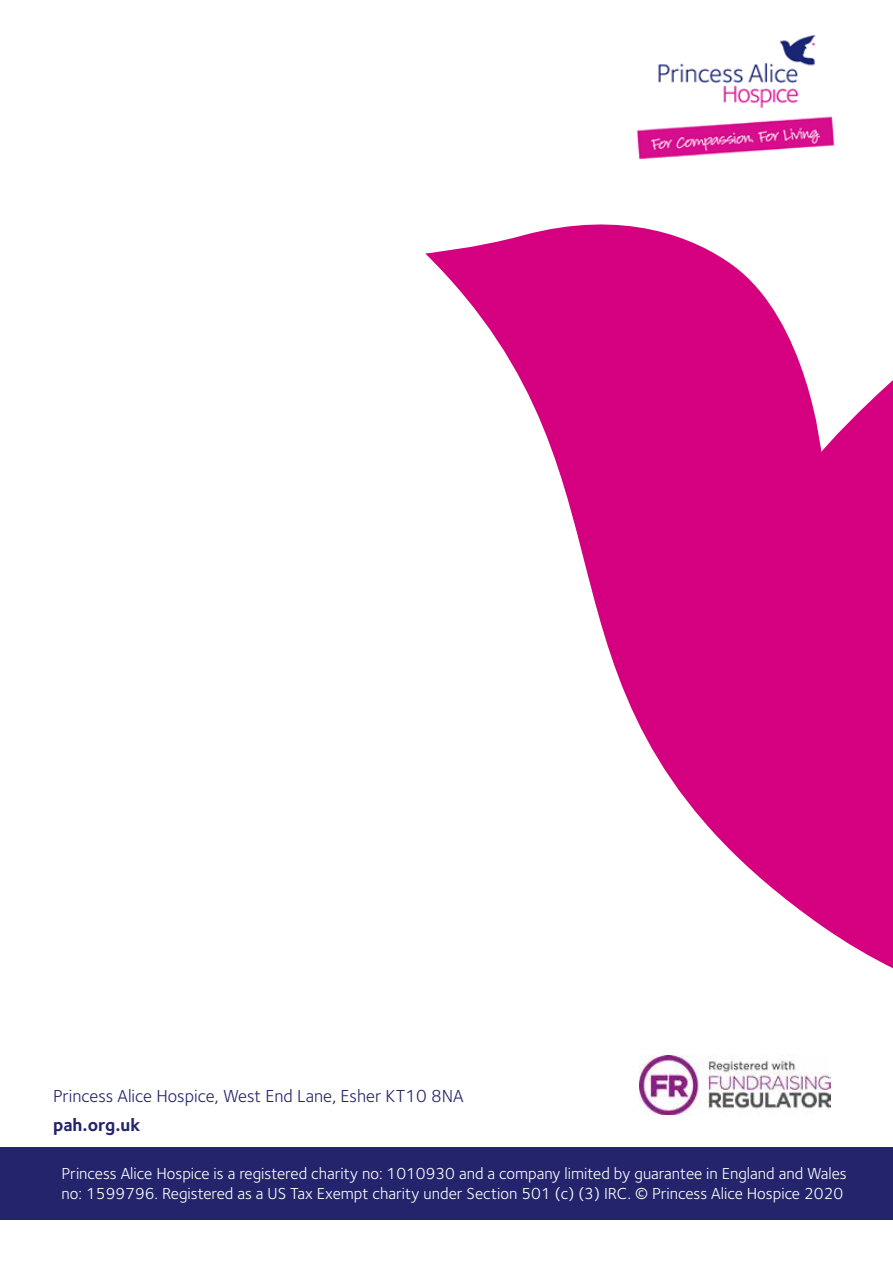
<style>
.page{position:relative;width:893px;height:1263px;background:#fff}
.page>*{position:absolute;margin:0;border:0;box-sizing:border-box;transform-origin:0 0}
.t1{font:18px "Foundry Sterling";color:#24246c}
.t2{font:700 18px "Foundry Sterling";color:#24246c}
.t3{font:16.5px/19.8px "Foundry Sterling";color:#fff}
</style>
<div class="page">
<div style="left:0;top:1147px;width:893px;height:72px;background:#24246c"></div>
<svg style="left:425px;top:224px;width:468px;height:891px"></svg>
<img style="left:639px;top:1056px;width:192px;height:58px">
<img style="left:636px;top:35px;width:199px;height:125px">
<p class="t1" style="left:53px;top:1086px;width:412px">Princess Alice Hospice, West End Lane, Esher KT10 8NA</p>
<p class="t2" style="left:53px;top:1114px;width:89px">pah.org.uk</p>
<p class="t3" style="left:62px;top:1163px;width:786px">Princess Alice Hospice is a registered charity no: 1010930 and a company limited by guarantee in England and Wales no: 1599796. Registered as a US Tax Exempt charity under Section 501 (c) (3) IRC. © Princess Alice Hospice 2020</p>
</div>
